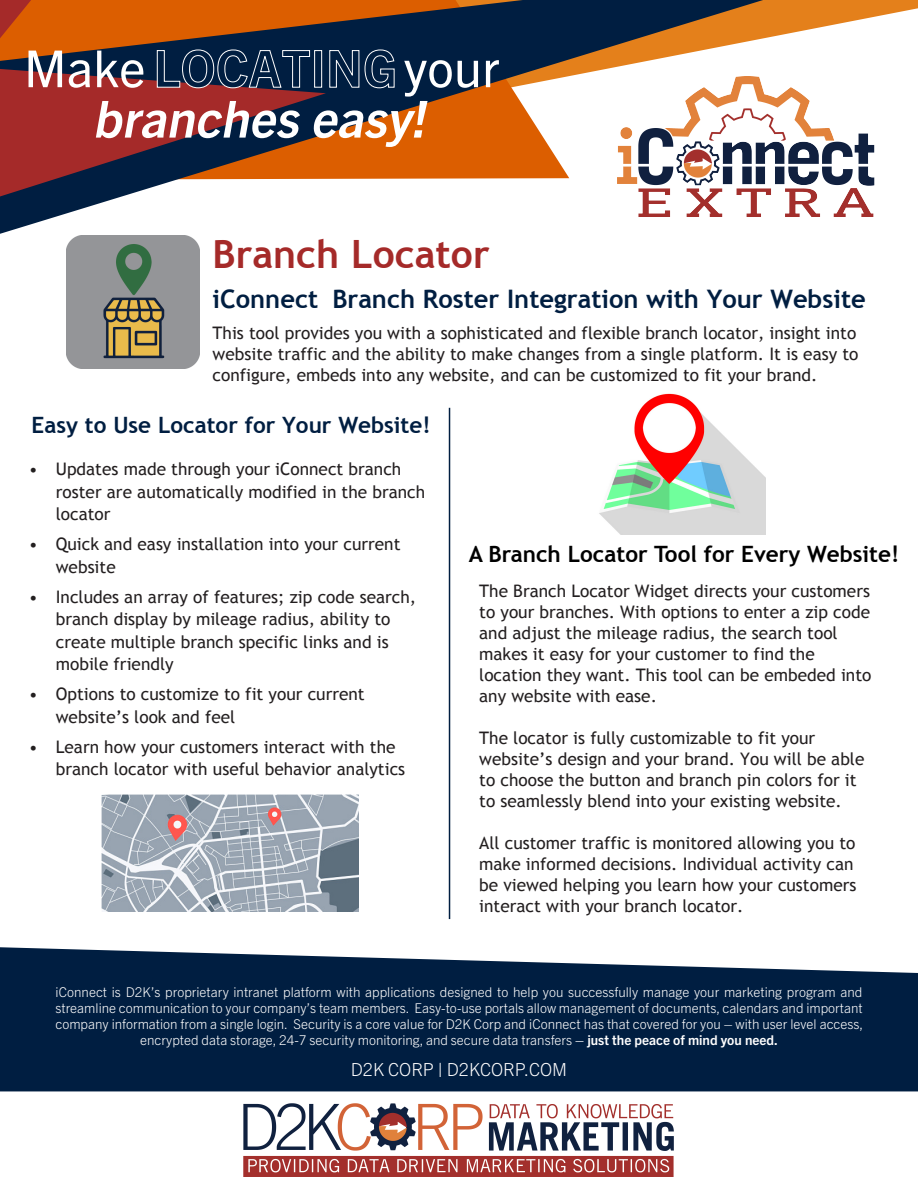
<style>
.page{position:relative;width:918px;height:1188px;background:#fff}
.page>*{position:absolute;margin:0;border:0;box-sizing:border-box;transform-origin:0 0}
.t1{font:italic 700 51px/50.4px "Trade Gothic Next LT Pro";color:#fff;text-align:center}
.t2{font:700 39px "Trebuchet MS";color:#a52a29}
.t3{font:700 25.5px "Trebuchet MS";color:#001e41}
.t4{font:700 22.5px "Trebuchet MS";color:#000}
.t5{font:700 22.5px "Trebuchet MS";color:#001e41}
.t6{font:300 18px "Trade Gothic Next LT Pro";color:#fff}
.t7{font:17.25px/21px "Trebuchet MS";color:#231f20}
.t8{font:300 13.5px/16.2px "Trade Gothic Next LT Pro";color:#fff;text-align:center}
.t9{font:13.5px "Trade Gothic Next LT Pro";color:#fff}
.s1{font-weight:400;font-style:normal}
.s2{font-style:normal;color:#001e41}
.s3{font-weight:700}
</style>
<div class="page">
<svg style="left:763px;top:0;width:155px;height:39px;fill:#e4801b"></svg>
<svg style="left:0;top:0;width:763px;height:234px"></svg>
<hr style="left:449px;top:408px;width:1px;height:511px;background:#001e41">
<img style="left:101px;top:795px;width:258px;height:117px">
<img style="left:599px;top:393px;width:167px;height:142px">
<img style="left:67px;top:236px;width:133px;height:133px">
<img style="left:617px;top:77px;width:258px;height:150px">
<img style="left:243px;top:1103px;width:431px;height:74px">
<svg style="left:0;top:0;width:395px;height:196px;background:#7c4235"></svg>
<svg style="left:0;top:947px;width:918px;height:144px;background:#173252"></svg>
<h1 class="t1" style="left:24px;top:40px;width:477px"><span class="s1">Make</span><span class="s2">LOCATING</span><span class="s1">your </span>branches easy!</h1>
<h2 class="t2" style="left:213px;top:229px;width:279px">Branch Locator</h2>
<h3 class="t3" style="left:213px;top:283px;width:655px">iConnect Branch Roster Integration with Your Website</h3>
<p class="t7" style="left:213px;top:323px;width:647px">This tool provides you with a sophisticated and flexible branch locator, insight into website traffic and the ability to make changes from a single platform. It is easy to configure, embeds into any website, and can be customized to fit your brand.</p>
<h3 class="t5" style="left:32px;top:411px;width:401px">Easy to Use Locator for Your Website!</h3>
<p class="t7" style="left:56px;top:458px;width:371px;line-height:22.5px;text-indent:-27px">• Updates made through your iConnect branch roster are automatically modified in the branch locator</p>
<p class="t7" style="left:56px;top:533px;width:346px;line-height:22.5px;text-indent:-27px">• Quick and easy installation into your current website</p>
<p class="t7" style="left:56px;top:586px;width:362px;line-height:22.5px;text-indent:-27px">• Includes an array of features; zip code search, branch display by mileage radius, ability to create multiple branch specific links and is mobile friendly</p>
<p class="t7" style="left:56px;top:683px;width:310px;line-height:22.5px;text-indent:-27px">• Options to customize to fit your current website’s look and feel</p>
<p class="t7" style="left:56px;top:735px;width:351px;line-height:22.5px;text-indent:-27px">• Learn how your customers interact with the branch locator with useful behavior analytics</p>
<h3 class="t4" style="left:469px;top:540px;width:432px">A Branch Locator Tool for Every Website!</h3>
<p class="t7" style="left:479px;top:581px;width:394px">The Branch Locator Widget directs your customers to your branches. With options to enter a zip code and adjust the mileage radius, the search tool makes it easy for your customer to find the location they want. This tool can be embeded into any website with ease.</p>
<p class="t7" style="left:479px;top:728px;width:387px">The locator is fully customizable to fit your website’s design and your brand. You will be able to choose the button and branch pin colors for it to seamlessly blend into your existing website.</p>
<p class="t7" style="left:479px;top:833px;width:379px">All customer traffic is monitored allowing you to make informed decisions. Individual activity can be viewed helping you learn how your customers interact with your branch locator.</p>
<p class="t8" style="left:56px;top:983px;width:809px">iConnect is D2K’s proprietary intranet platform with applications designed to help you successfully manage your marketing program and streamline communication to your company’s team members. Easy-to-use portals allow management of documents, calendars and important company information from a single login. Security is a core value for D2K Corp and iConnect has that covered for you – with user level access, encrypted data storage, 24-7 security monitoring, and secure data transfers <span class="s3">just the peace of mind you need.</span></p>
<p class="t6" style="left:351px;top:1057px;width:218px">D2K CORP | D2KCORP.COM</p>
<p class="t9" style="left:575px;top:1031px;width:10px">–</p>
</div>
